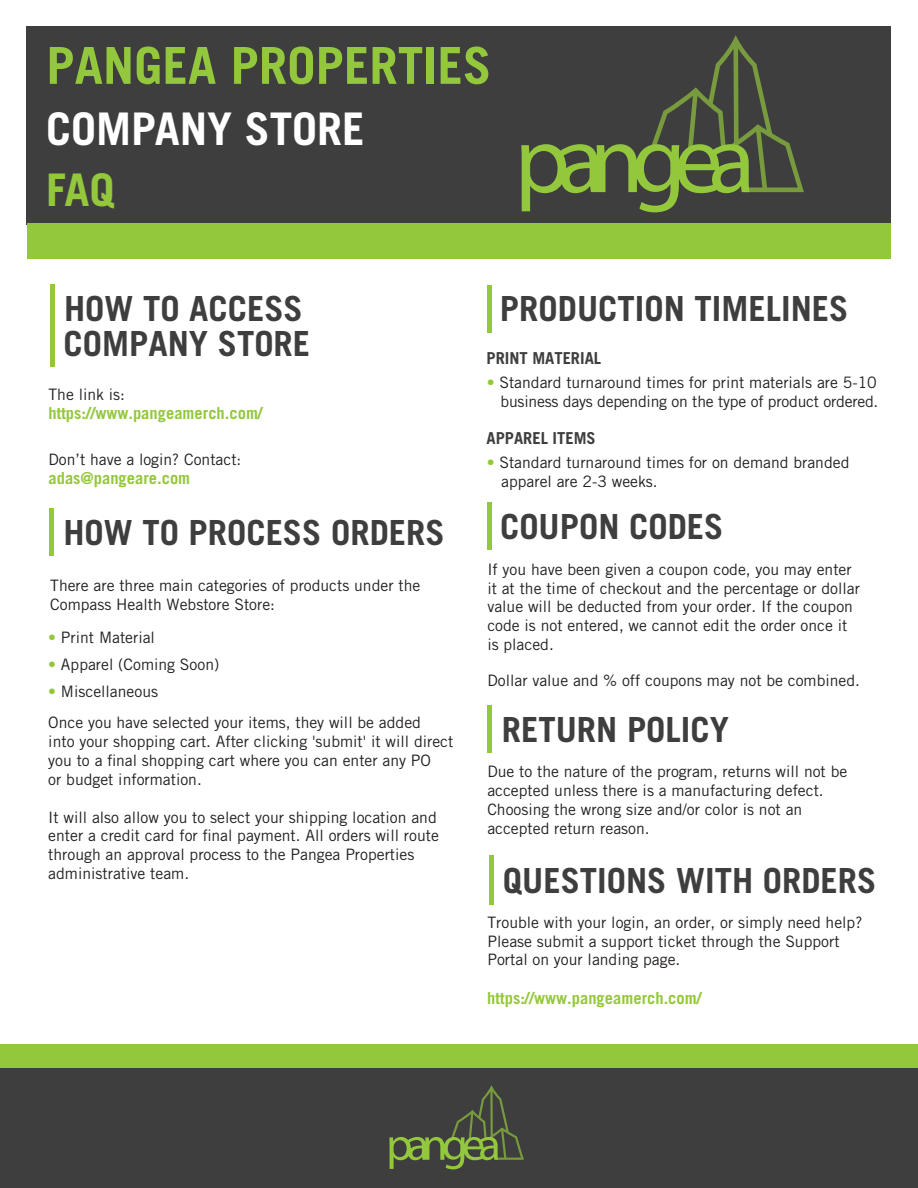
<style>
.page{position:relative;width:918px;height:1188px;background:#fff}
.page>*{position:absolute;margin:0;border:0;box-sizing:border-box;transform-origin:0 0}
.t1{font:700 51px "Trade Gothic LT Std";color:#94c83c}
.t2{font:700 45px "Trade Gothic LT Std";color:#fff}
.t3{font:700 45px "Trade Gothic LT Std";color:#94c83c}
.t4{font:700 34.65px/34.5px "Trade Gothic LT Std";color:#3e3e3f}
.t5{font:700 16.5px "Trade Gothic LT Std";color:#94c83c}
.t6{font:700 16.5px "Trade Gothic LT Std";color:#3e3e3f}
.t7{font:15.75px/18.9px "Trade Gothic LT Std";color:#231f20}
.s1{font-family:"Knockout HTF26 Junior Flyweight";font-weight:400;font-size:70.8px;color:#94c83c}
.s2{color:#94c83c}
</style>
<div class="page">
<div style="left:27px;top:26px;width:864px;height:199px;background:#3e3e3f"></div>
<hr style="left:50px;top:285px;width:4px;height:82px;background:#94c83c">
<div style="left:489px;top:855px;width:5px;height:50px;background:#94c83c"></div>
<div style="left:27px;top:224px;width:864px;height:35px;background:#94c83c"></div>
<div style="left:0;top:1044px;width:918px;height:24px;background:#94c83c"></div>
<div style="left:0;top:1068px;width:918px;height:120px;background:#3e3e3f"></div>
<svg style="left:521px;top:35px;width:283px;height:177px"></svg>
<svg style="left:389px;top:1085px;width:135px;height:84px"></svg>
<h1 class="t1" style="left:46px;top:34px;width:447px">PANGEA PROPERTIES</h1>
<h2 class="t2" style="left:46px;top:101px;width:320px">COMPANY STORE</h2>
<h2 class="t3" style="left:46px;top:163px;width:70px">FAQ</h2>
<h3 class="t4" style="left:64px;top:291px;width:248px">HOW TO ACCESS<br>COMPANY STORE</h3>
<h3 class="t4" style="left:485px;top:291px;width:365px"><span class="s1">I</span> PRODUCTION TIMELINES</h3>
<p class="t6" style="left:487px;top:348px;width:116px">PRINT MATERIAL</p>
<p class="t7" style="left:48px;top:385px;width:78px">The link is:</p>
<p class="t5" style="left:48px;top:403px;width:216px">https://www.pangeamerch.com/</p>
<p class="t7" style="left:48px;top:450px;width:194px">Don’t have a login? Contact:</p>
<p class="t5" style="left:48px;top:468px;width:143px">adas@pangeare.com</p>
<h3 class="t4" style="left:47px;top:515px;width:399px"><span class="s1">I</span> HOW TO PROCESS ORDERS</h3>
<p class="t7" style="left:50px;top:575px;width:372px">There are three main categories of products under the<br>Compass Health Webstore Store:</p>
<p class="t7" style="left:48px;top:627px;width:108px"><span class="s2">•</span> Print Material</p>
<p class="t7" style="left:48px;top:654px;width:173px"><span class="s2">•</span> Apparel (Coming Soon)</p>
<p class="t7" style="left:48px;top:681px;width:111px"><span class="s2">•</span> Miscellaneous</p>
<p class="t7" style="left:48px;top:713px;width:407px">Once you have selected your items, they will be added<br>into your shopping cart. After clicking 'submit' it will direct you to a final shopping cart where you can enter any PO<br>or budget information.</p>
<p class="t7" style="left:48px;top:807px;width:392px">It will also allow you to select your shipping location and enter a credit card for final payment. All orders will route through an approval process to the Pangea Properties administrative team.</p>
<p class="t7" style="left:487px;top:373px;width:393px;text-align:right"><span class="s2">•</span> Standard turnaround times for print materials are 5-10 business days depending on the type of product ordered.</p>
<p class="t6" style="left:487px;top:428px;width:111px">APPAREL ITEMS</p>
<p class="t7" style="left:501px;top:453px;width:350px;text-indent:-14px"><span class="s2">•</span> Standard turnaround times for on demand branded apparel are 2-3 weeks.</p>
<h3 class="t4" style="left:485px;top:509px;width:240px"><span class="s1">I</span> COUPON CODES</h3>
<p class="t7" style="left:487px;top:559px;width:374px">If you have been given a coupon code, you may enter it at the time of checkout and the percentage or dollar value will be deducted from your order. If the coupon code is not entered, we cannot edit the order once it is placed.</p>
<p class="t7" style="left:487px;top:670px;width:374px">Dollar value and % off coupons may not be combined.</p>
<h3 class="t4" style="left:486px;top:711px;width:245px"><span class="s1">I</span> RETURN POLICY</h3>
<p class="t7" style="left:487px;top:762px;width:361px">Due to the nature of the program, returns will not be</p>
<p class="t7" style="left:487px;top:781px;width:338px">accepted unless there is a manufacturing defect.<br>Choosing the wrong size and/or color is not an accepted return reason.</p>
<h3 class="t4" style="left:503px;top:863px;width:375px">QUESTIONS WITH ORDERS</h3>
<p class="t7" style="left:487px;top:912px;width:376px">Trouble with your login, an order, or simply need help?<br>Please submit a support ticket through the Support<br>Portal on your landing page.</p>
<p class="t5" style="left:487px;top:988px;width:216px">https://www.pangeamerch.com/</p>
</div>
